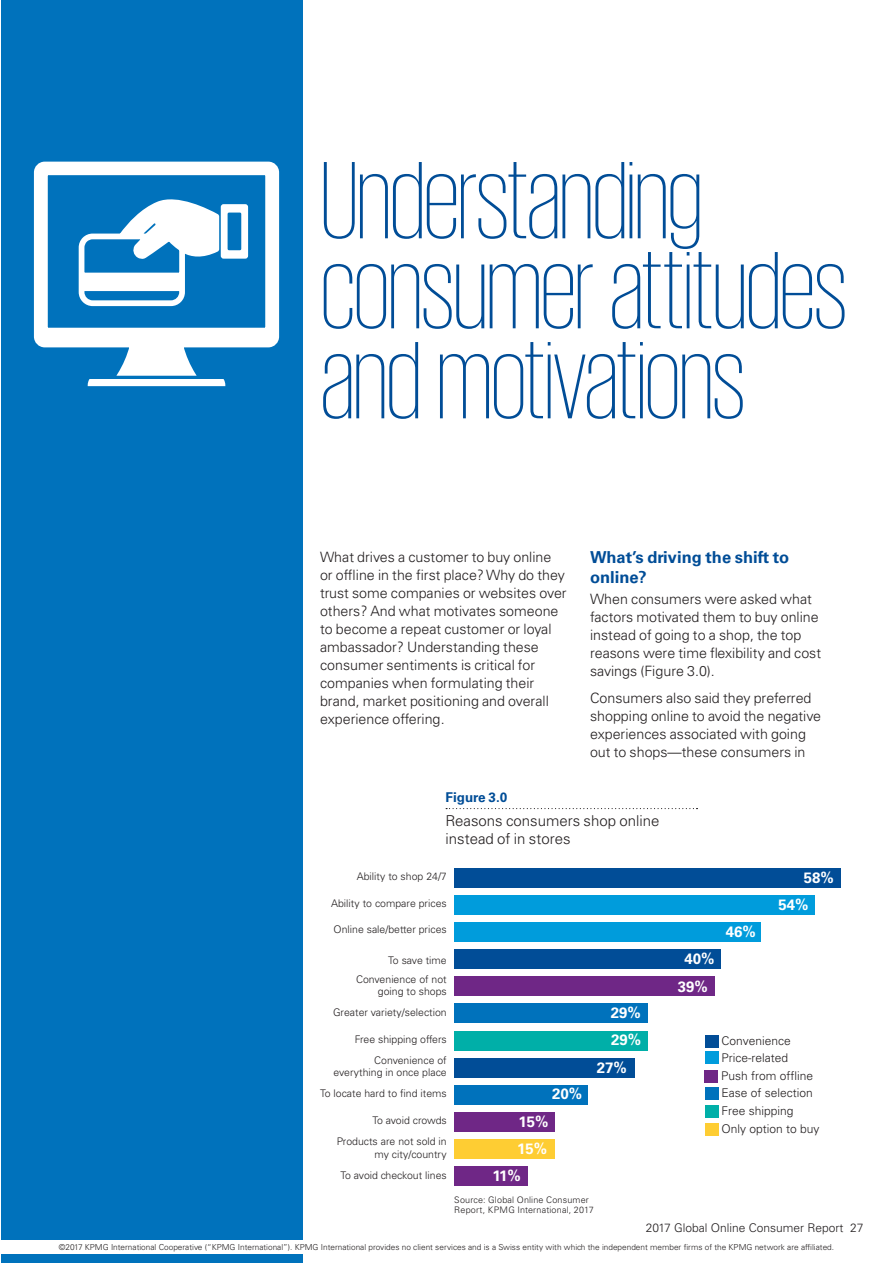
<style>
.page{position:relative;width:893px;height:1263px;background:#fff}
.page>*{position:absolute;margin:0;border:0;box-sizing:border-box;transform-origin:0 0}
.t1{font:200 112.5px/90px "KPMG";letter-spacing:-.015em;color:#014d97}
.t2{font:700 16.5px/19.5px "Univers LT Std";color:#014d97}
.t3{font:300 15px/18px "Univers LT Std";color:#231f20}
.t4{font:700 15px/26.7px "Univers LT Std";color:#fff}
.t5{font:300 14.25px/18px "Univers LT Std";color:#231f20}
.t6{font:700 13.5px "Univers LT Std";color:#014d97}
.t7{font:300 12px/17.9px "Univers";color:#231f20}
.t8{font:300 12px "Univers LT Std";color:#231f20}
.t9{font:300 10.5px/20.2px "Univers LT Std";color:#231f20;text-align:right}
.t10{font:300 9px/10.5px "Univers LT Std";letter-spacing:.02em;color:#231f20}
.t11{font:300 8.25px "Univers LT Std";color:#231f20}
</style>
<div class="page">
<div style="left:1px;top:0;width:301px;height:1263px;background:#0072bc"></div>
<svg style="left:87px;top:379px;width:139px;height:8px"></svg>
<svg style="left:33px;top:161px;width:247px;height:215px"></svg>
<svg style="left:78px;top:195px;width:171px;height:112px"></svg>
<svg style="left:446px;top:808px;width:251px;height:1px"></svg>
<div style="left:705px;top:1035px;width:13px;height:12px;background:#014d97"></div>
<div style="left:705px;top:1052px;width:13px;height:12px;background:#009cdc"></div>
<div style="left:704px;top:1070px;width:14px;height:12px;background:#6f2786"></div>
<div style="left:705px;top:1087px;width:13px;height:13px;background:#0072bc"></div>
<div style="left:705px;top:1105px;width:13px;height:13px;background:#00afa8"></div>
<div style="left:705px;top:1123px;width:13px;height:13px;background:#fecd33"></div>
<div style="left:454px;top:868px;width:387px;height:19px;background:#014d97"></div>
<div style="left:454px;top:895px;width:360px;height:19px;background:#009cdc"></div>
<div style="left:454px;top:922px;width:307px;height:20px;background:#009cdc"></div>
<div style="left:454px;top:949px;width:267px;height:20px;background:#014d97"></div>
<div style="left:454px;top:976px;width:260px;height:20px;background:#6f2786"></div>
<div style="left:454px;top:1003px;width:194px;height:20px;background:#0072bc"></div>
<div style="left:454px;top:1031px;width:194px;height:19px;background:#00afa8"></div>
<div style="left:454px;top:1058px;width:180px;height:19px;background:#014d97"></div>
<div style="left:454px;top:1085px;width:134px;height:19px;background:#0072bc"></div>
<div style="left:454px;top:1112px;width:100px;height:20px;background:#6f2786"></div>
<div style="left:454px;top:1139px;width:100px;height:20px;background:#fecd33"></div>
<div style="left:454px;top:1166px;width:74px;height:20px;background:#6f2786"></div>
<div style="left:0;top:1240px;width:893px;height:14px;background:#fff"></div>
<h1 class="t1" style="left:320px;top:153px;width:528px">Understanding consumer attitudes and motivations</h1>
<p class="t5" style="left:320px;top:548px;width:248px">What drives a customer to buy online or offline in the first place? Why do they trust some companies or websites over others? And what motivates someone to become a repeat customer or loyal ambassador? Understanding these consumer sentiments is critical for companies when formulating their brand, market positioning and overall experience offering.</p>
<p class="t2" style="left:590px;top:548px;width:201px">What’s driving the shift to online?</p>
<p class="t5" style="left:590px;top:589px;width:233px">When consumers were asked what factors motivated them to buy online instead of going to a shop, the top reasons were time flexibility and cost savings (Figure 3.0).</p>
<p class="t5" style="left:590px;top:688px;width:233px">Consumers also said they preferred shopping online to avoid the negative experiences associated with going out to shops—these consumers in</p>
<p class="t6" style="left:446px;top:789px;width:63px">Figure 3.0</p>
<p class="t3" style="left:446px;top:812px;width:215px">Reasons consumers shop online instead of in stores</p>
<p class="t4" style="left:778px;top:864px;width:57px;text-indent:25px">58%<br>54%</p>
<p class="t9" style="left:357px;top:866px;width:92px">Ability to shop 24/7</p>
<p class="t9" style="left:331px;top:893px;width:117px">Ability to compare prices</p>
<p class="t9" style="left:333px;top:919px;width:115px">Online sale/better prices</p>
<p class="t9" style="left:356px;top:950px;width:92px;line-height:19.2px">To save time<br>Convenience of not</p>
<p class="t9" style="left:333px;top:982px;width:115px">going to shops<br>Greater variety/selection</p>
<p class="t9" style="left:355px;top:1028px;width:93px;line-height:21px">Free shipping offers<br>Convenience of</p>
<p class="t9" style="left:320px;top:1063px;width:128px">everything in once place<br>To locate hard to find items</p>
<p class="t9" style="left:337px;top:1109px;width:112px;line-height:21.8px">To avoid crowds<br>Products are not sold in</p>
<p class="t9" style="left:340px;top:1144px;width:108px">my city/country<br>To avoid checkout lines</p>
<p class="t4" style="left:726px;top:919px;width:32px">46%</p>
<p class="t4" style="left:678px;top:944px;width:38px;line-height:28px;text-align:center">40%<br>39%</p>
<p class="t4" style="left:611px;top:1000px;width:32px">29%</p>
<p class="t4" style="left:611px;top:1027px;width:32px">29%</p>
<p class="t4" style="left:597px;top:1055px;width:32px">27%</p>
<p class="t7" style="left:722px;top:1032px;width:71px;line-height:16.5px">Convenience<br>Price-related</p>
<p class="t7" style="left:721px;top:1066px;width:100px">Push from offline<br>Ease of selection<br>Free shipping<br>Only option to buy</p>
<p class="t4" style="left:552px;top:1081px;width:32px">20%</p>
<p class="t4" style="left:518px;top:1109px;width:32px">15%</p>
<p class="t4" style="left:517px;top:1135px;width:32px">15%</p>
<p class="t4" style="left:492px;top:1163px;width:30px">11%</p>
<p class="t10" style="left:454px;top:1194px;width:141px">Source: Global Online Consumer<br>Report, KPMG International, 2017</p>
<p class="t11" style="left:59px;top:1242px;width:777px">©2017 KPMG International Cooperative (“KPMG International”). KPMG International provides no client services and is a Swiss entity with which the independent member firms of the KPMG network are affiliated.</p>
<p class="t8" style="left:646px;top:1221px;width:219px">2017 Global Online Consumer Report 27</p>
</div>
